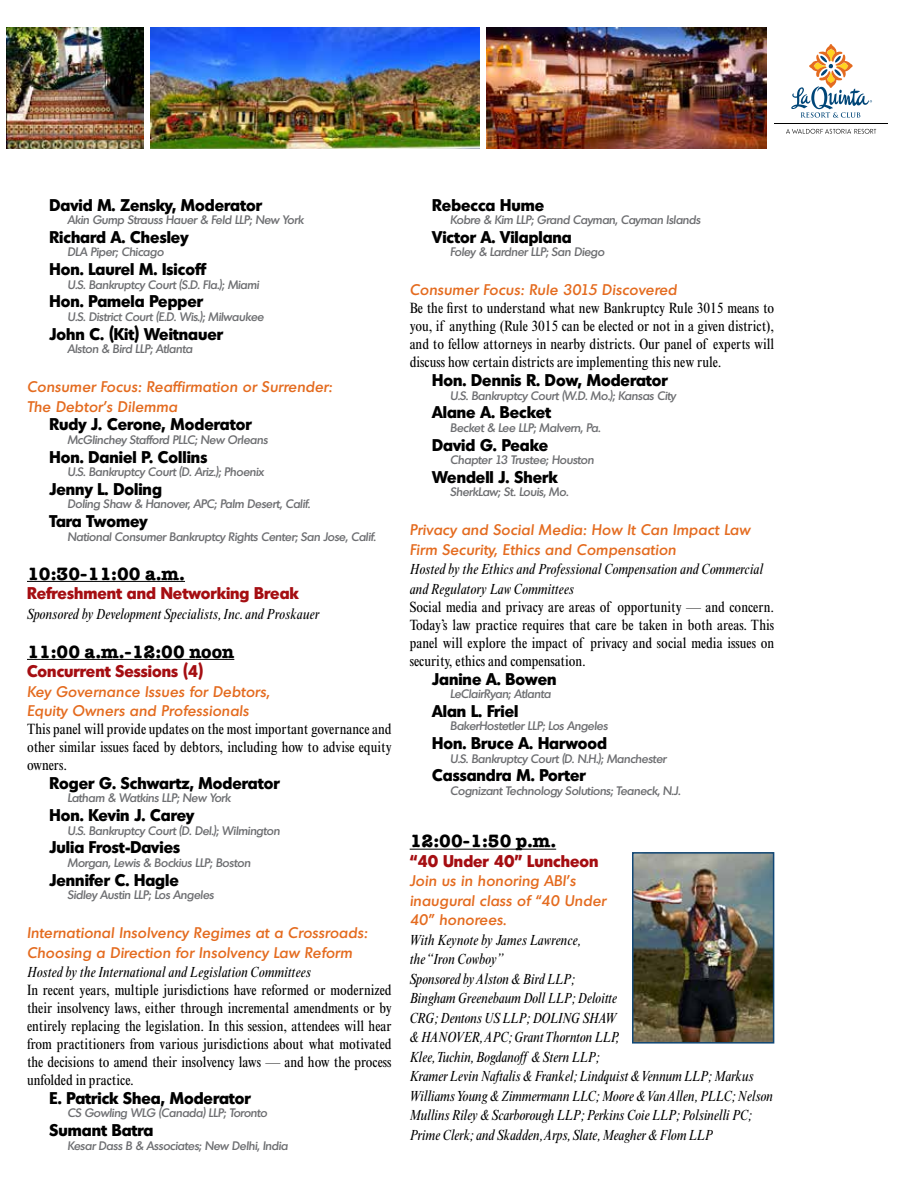
<style>
.page{position:relative;width:918px;height:1188px;background:#fff}
.page>*{position:absolute;margin:0;border:0;box-sizing:border-box;transform-origin:0 0}
.t1{font:700 18px "American Typewriter Std";color:#000}
.t2{font:800 16.5px "Montreal Serial";color:#000}
.t3{font:800 16.5px "Montreal Serial";color:#a50e12}
.t4{font:condensed 15px/18px "Times New Roman MT Std";color:#000;text-align:justify}
.t5{font:italic condensed 15px/19.5px "Times New Roman MT Std";letter-spacing:-.01em;color:#000}
.t6{font:italic 500 15px/19.5px "Montreal Serial";letter-spacing:.02em;color:#e46b1f}
.t7{font:italic 500 12px "Montreal Serial";letter-spacing:-.02em;color:#6d6e71}
</style>
<div class="page">
<img style="left:7px;top:27px;width:137px;height:121px">
<img style="left:150px;top:27px;width:330px;height:121px">
<img style="left:486px;top:27px;width:281px;height:121px">
<svg style="left:791px;top:44px;width:81px;height:74px"></svg>
<svg style="left:786px;top:129px;width:90px;height:5px"></svg>
<hr style="left:775px;top:123px;width:113px;height:1px;background:#000">
<hr style="left:27px;top:581px;width:158px;height:1px;background:#000">
<hr style="left:27px;top:659px;width:207px;height:1px;background:#000">
<hr style="left:410px;top:849px;width:146px;height:1px;background:#000">
<img style="left:635px;top:855px;width:136px;height:186px">
<div style="left:632px;top:852px;width:142px;height:192px;border:2px solid #104776"></div>
<p class="t2" style="left:50px;top:194px;width:214px">David M. Zensky, Moderator</p>
<p class="t7" style="left:68px;top:212px;width:238px">Akin Gump Strauss Hauer &amp; Feld LLP; New York</p>
<p class="t2" style="left:50px;top:226px;width:140px">Richard A. Chesley</p>
<p class="t7" style="left:68px;top:244px;width:98px">DLA Piper; Chicago</p>
<p class="t2" style="left:50px;top:258px;width:158px">Hon. Laurel M. Isicoff</p>
<p class="t7" style="left:68px;top:276px;width:193px">U.S. Bankruptcy Court (S.D. Fla.); Miami</p>
<p class="t2" style="left:50px;top:290px;width:155px">Hon. Pamela Pepper</p>
<p class="t7" style="left:68px;top:309px;width:198px">U.S. District Court (E.D. Wis.); Milwaukee</p>
<p class="t2" style="left:50px;top:323px;width:175px">John C. (Kit) Weitnauer</p>
<p class="t7" style="left:68px;top:341px;width:127px">Alston &amp; Bird LLP; Atlanta</p>
<p class="t6" style="left:27px;top:377px;width:307px">Consumer Focus: Reaffirmation or Surrender:<br>The Debtor’s Dilemma</p>
<p class="t2" style="left:50px;top:413px;width:204px">Rudy J. Cerone, Moderator</p>
<p class="t7" style="left:68px;top:432px;width:202px">McGlinchey Stafford PLLC; New Orleans</p>
<p class="t2" style="left:50px;top:446px;width:159px">Hon. Daniel P. Collins</p>
<p class="t7" style="left:68px;top:464px;width:198px">U.S. Bankruptcy Court (D. Ariz.); Phoenix</p>
<p class="t2" style="left:50px;top:478px;width:114px">Jenny L. Doling</p>
<p class="t7" style="left:68px;top:496px;width:244px">Doling Shaw &amp; Hanover, APC; Palm Desert, Calif.</p>
<p class="t2" style="left:50px;top:510px;width:99px">Tara Twomey</p>
<p class="t7" style="left:68px;top:528px;width:310px">National Consumer Bankruptcy Rights Center; San Jose, Calif.</p>
<p class="t1" style="left:27px;top:563px;width:160px">10:30-11:00 a.m.</p>
<p class="t3" style="left:27px;top:582px;width:273px">Refreshment and Networking Break</p>
<p class="t5" style="left:27px;top:604px;width:294px">Sponsored by Development Specialists, Inc. and Proskauer</p>
<p class="t1" style="left:27px;top:641px;width:209px">11:00 a.m.-12:00 noon</p>
<p class="t3" style="left:27px;top:660px;width:178px">Concurrent Sessions (4)</p>
<p class="t6" style="left:27px;top:681px;width:244px">Key Governance Issues for Debtors,<br>Equity Owners and Professionals</p>
<p class="t4" style="left:27px;top:720px;width:366px">This panel will provide updates on the most important governance and other similar issues faced by debtors, including how to advise equity owners.</p>
<p class="t2" style="left:50px;top:772px;width:232px">Roger G. Schwartz, Moderator</p>
<p class="t7" style="left:68px;top:790px;width:165px">Latham &amp; Watkins LLP; New York</p>
<p class="t2" style="left:50px;top:804px;width:146px">Hon. Kevin J. Carey</p>
<p class="t7" style="left:68px;top:822px;width:214px">U.S. Bankruptcy Court (D. Del.); Wilmington</p>
<p class="t2" style="left:50px;top:836px;width:132px">Julia Frost-Davies</p>
<p class="t7" style="left:68px;top:855px;width:185px">Morgan, Lewis &amp; Bockius LLP; Boston</p>
<p class="t2" style="left:50px;top:869px;width:131px">Jennifer C. Hagle</p>
<p class="t7" style="left:68px;top:887px;width:148px">Sidley Austin LLP; Los Angeles</p>
<p class="t6" style="left:27px;top:923px;width:342px">International Insolvency Regimes at a Crossroads:<br>Choosing a Direction for Insolvency Law Reform</p>
<p class="t5" style="left:27px;top:962px;width:285px">Hosted by the International and Legislation Committees</p>
<p class="t4" style="left:27px;top:981px;width:366px">In recent years, multiple jurisdictions have reformed or modernized their insolvency laws, either through incremental amendments or by entirely replacing the legislation. In this session, attendees will hear from practitioners from various jurisdictions about what motivated the decisions to amend their insolvency laws — and how the process unfolded in practice.</p>
<p class="t2" style="left:50px;top:1087px;width:203px">E. Patrick Shea, Moderator</p>
<p class="t7" style="left:68px;top:1105px;width:201px">CS Gowling WLG (Canada) LLP; Toronto</p>
<p class="t2" style="left:50px;top:1119px;width:105px">Sumant Batra</p>
<p class="t7" style="left:68px;top:1137px;width:222px">Kesar Dass B &amp; Associates; New Delhi, India</p>
<p class="t2" style="left:432px;top:194px;width:114px">Rebecca Hume</p>
<p class="t7" style="left:450px;top:212px;width:252px">Kobre &amp; Kim LLP; Grand Cayman, Cayman Islands</p>
<p class="t2" style="left:432px;top:226px;width:141px">Victor A. Vilaplana</p>
<p class="t7" style="left:450px;top:244px;width:156px">Foley &amp; Lardner LLP; San Diego</p>
<p class="t6" style="left:410px;top:280px;width:269px">Consumer Focus: Rule 3015 Discovered</p>
<p class="t4" style="left:410px;top:299px;width:366px">Be the first to understand what new Bankruptcy Rule 3015 means to you, if anything (Rule 3015 can be elected or not in a given district), and to fellow attorneys in nearby districts. Our panel of experts will discuss how certain districts are implementing this new rule.</p>
<p class="t2" style="left:432px;top:369px;width:237px">Hon. Dennis R. Dow, Moderator</p>
<p class="t7" style="left:450px;top:387px;width:227px">U.S. Bankruptcy Court (W.D. Mo.); Kansas City</p>
<p class="t2" style="left:432px;top:401px;width:120px">Alane A. Becket</p>
<p class="t7" style="left:450px;top:420px;width:152px">Becket &amp; Lee LLP; Malvern, Pa.</p>
<p class="t2" style="left:432px;top:434px;width:117px">David G. Peake</p>
<p class="t7" style="left:450px;top:452px;width:145px">Chapter 13 Trustee; Houston</p>
<p class="t2" style="left:432px;top:466px;width:127px">Wendell J. Sherk</p>
<p class="t7" style="left:450px;top:484px;width:120px">SherkLaw; St. Louis, Mo.</p>
<p class="t6" style="left:410px;top:520px;width:342px">Privacy and Social Media: How It Can Impact Law<br>Firm Security, Ethics and Compensation</p>
<p class="t5" style="left:410px;top:560px;width:355px">Hosted by the Ethics and Professional Compensation and Commercial and Regulatory Law Committees</p>
<p class="t4" style="left:410px;top:598px;width:366px">Social media and privacy are areas of opportunity — and concern.<br>Today’s law practice requires that care be taken in both areas. This panel will explore the impact of privacy and social media issues on security, ethics and compensation.</p>
<p class="t2" style="left:432px;top:668px;width:126px">Janine A. Bowen</p>
<p class="t7" style="left:450px;top:686px;width:102px">LeClairRyan; Atlanta</p>
<p class="t2" style="left:432px;top:700px;width:88px">Alan L. Friel</p>
<p class="t7" style="left:450px;top:718px;width:159px">BakerHostetler LLP; Los Angeles</p>
<p class="t2" style="left:432px;top:732px;width:176px">Hon. Bruce A. Harwood</p>
<p class="t7" style="left:450px;top:750px;width:218px">U.S. Bankruptcy Court (D. N.H.); Manchester</p>
<p class="t2" style="left:432px;top:764px;width:155px">Cassandra M. Porter</p>
<p class="t7" style="left:450px;top:783px;width:232px">Cognizant Technology Solutions; Teaneck, N.J.</p>
<p class="t1" style="left:410px;top:831px;width:148px">12:00-1:50 p.m.</p>
<p class="t3" style="left:410px;top:850px;width:190px">“40 Under 40” Luncheon</p>
<p class="t6" style="left:410px;top:871px;width:198px">Join us in honoring ABI’s inaugural class of “40 Under<br>40” honorees.</p>
<p class="t5" style="left:410px;top:930px;width:365px">With Keynote by James Lawrence,<br>the “Iron Cowboy”<br>Sponsored by Alston &amp; Bird LLP;<br>Bingham Greenebaum Doll LLP; Deloitte<br>CRG; Dentons US LLP; DOLING SHAW<br>&amp; HANOVER, APC; Grant Thornton LLP,<br>Klee, Tuchin, Bogdanoff &amp; Stern LLP;<br>Kramer Levin Naftalis &amp; Frankel; Lindquist &amp; Vennum LLP; Markus Williams Young &amp; Zimmermann LLC; Moore &amp; Van Allen, PLLC; Nelson Mullins Riley &amp; Scarborough LLP; Perkins Coie LLP; Polsinelli PC; Prime Clerk; and Skadden, Arps, Slate, Meagher &amp; Flom LLP</p>
</div>
